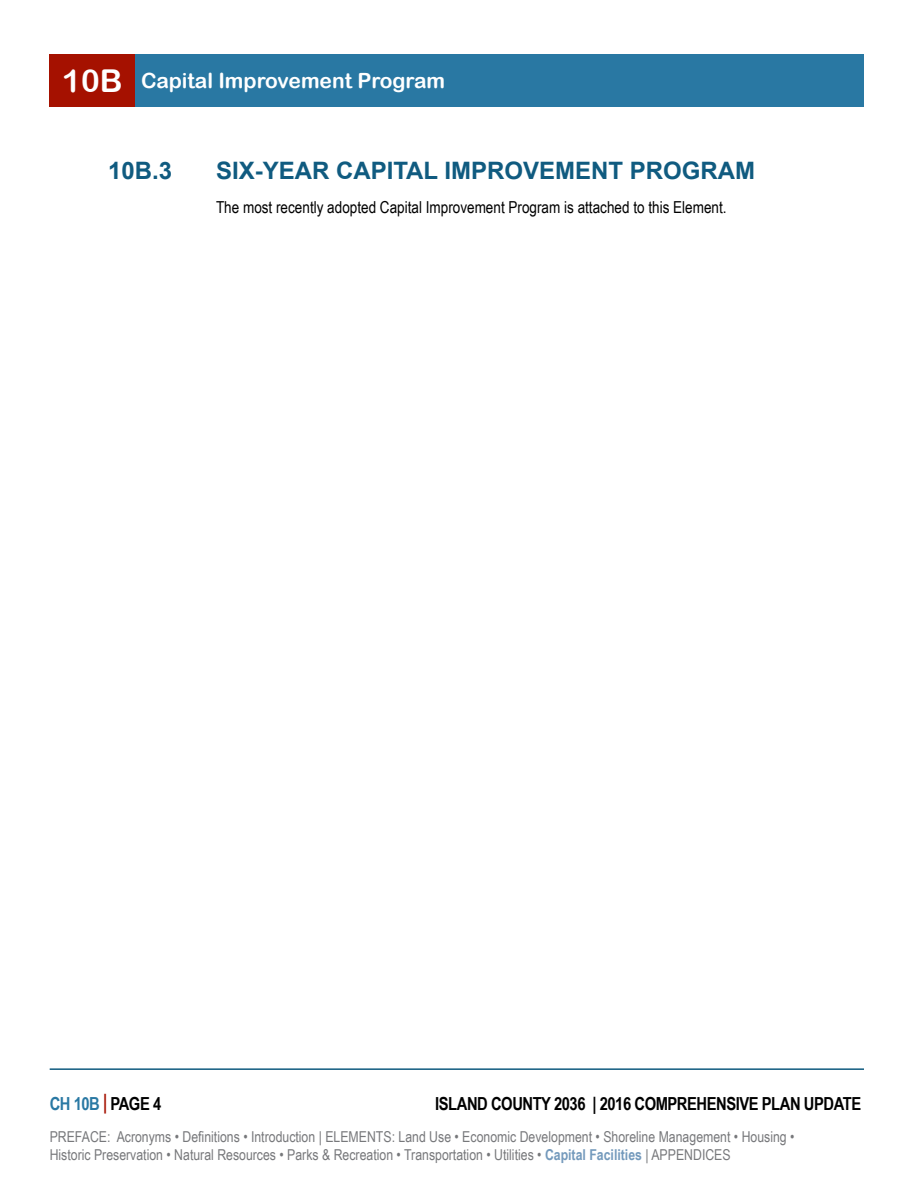
<style>
.page{position:relative;width:918px;height:1188px;background:#fff}
.page>*{position:absolute;margin:0;border:0;box-sizing:border-box;transform-origin:0 0}
.Chapter_Number{font:31.5px "Arial Rounded MT Bold";color:#fff}
.t1{font:700 24px "Arial";color:#105b80}
.Header_Text{font:21px "Arial Rounded MT Bold";color:#fff}
.Footer_-_Island_Coun{font:700 18px "Arial Narrow";letter-spacing:-.025em;color:#000}
.Footer_-_Island_Coun-2{font:700 18px "Arial Narrow";letter-spacing:-.025em;color:#2978a3}
.t2{font:16.5px "Arial Narrow";color:#000}
.Footer_Links{font:15px/18px "Arial Narrow";color:#77787b}
.s1{font-size:20.7px;color:#a51100}
.s2{color:#000}
.s3{font-weight:700;color:#749abc}
</style>
<div class="page">
<div style="left:50px;top:54px;width:85px;height:52px;background:#a51100"></div>
<div style="left:135px;top:54px;width:729px;height:52px;background:#2978a3"></div>
<hr style="left:50px;top:1068px;width:814px;height:2px;background:#105b80">
<p class="Chapter_Number" style="left:62px;top:62px;width:62px">10B</p>
<p class="Header_Text" style="left:141px;top:68px;width:306px">Capital Improvement Program</p>
<p class="t1" style="left:108px;top:155px;width:66px">10B.3</p>
<p class="t1" style="left:216px;top:155px;width:541px">SIX-YEAR CAPITAL IMPROVEMENT PROGRAM</p>
<p class="t2" style="left:216px;top:195px;width:512px">The most recently adopted Capital Improvement Program is attached to this Element.</p>
<p class="Footer_-_Island_Coun-2" style="left:50px;top:1090px;width:113px">CH 10B <span class="s1">|</span> <span class="s2">PAGE 4</span></p>
<p class="Footer_-_Island_Coun" style="left:435px;top:1090px;width:428px">ISLAND COUNTY 2036 | 2016 COMPREHENSIVE PLAN UPDATE</p>
<p class="Footer_Links" style="left:50px;top:1127px;width:746px">PREFACE: Acronyms • Definitions • Introduction | ELEMENTS: Land Use • Economic Development • Shoreline Management • Housing •<br>Historic Preservation • Natural Resources • Parks &amp; Recreation • Transportation • Utilities • <span class="s3">Capital Facilities</span> | APPENDICES</p>
</div>
